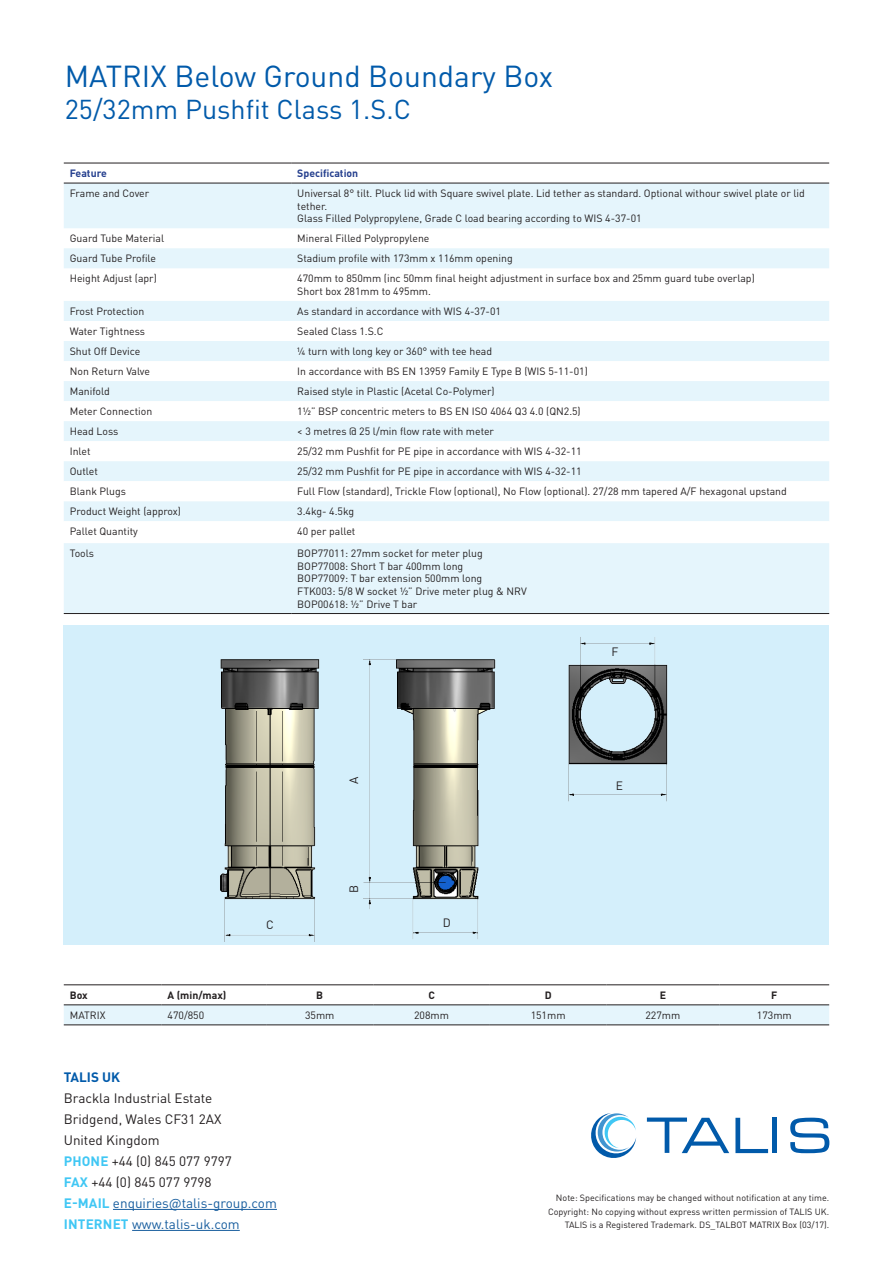
<style>
.page{position:relative;width:893px;height:1263px;background:#fff}
.page>*{position:absolute;margin:0;border:0;box-sizing:border-box;transform-origin:0 0}
.t1{font:30px "DINOT";color:#015aaa}
.t2{font:27px "DINOT";color:#015aaa}
.t3{font:13.5px "DIN Pro";color:#231f20}
.t4{font:13.5px "DIN Pro";color:#175d9e}
.t5{font:700 13.5px "DIN Pro";color:#015aaa}
.t6{font:12px "DINOT";color:#231f20}
.t7{font:10.5px/12.6px "DINOT";color:#231f20}
.t8{font:700 10.5px "DINOT";color:#253f8e}
.t9{font:700 10.5px "DINOT";color:#231f20}
.t10{font:9px "DINOT";color:#231f20}
.t11{font:9px "DIN Pro";color:#231f20}
.s1{font-weight:700;color:#40c7f4}
.s2{font-family:"DINOT"}
</style>
<div class="page">
<div style="left:64px;top:625px;width:765px;height:319px;background:#d4effb"></div>
<svg style="left:64px;top:184px;width:765px;height:429px;fill:#e5f5fc"></svg>
<svg style="left:64px;top:321px;width:765px;height:222px"></svg>
<hr style="left:64px;top:163px;width:227px;height:1px;background:#231f20">
<hr style="left:291px;top:163px;width:538px;height:1px;background:#231f20">
<hr style="left:64px;top:183px;width:227px;height:1px;background:#231f20">
<hr style="left:291px;top:183px;width:538px;height:1px;background:#231f20">
<hr style="left:64px;top:613px;width:227px;height:1px;background:#231f20">
<hr style="left:291px;top:613px;width:538px;height:1px;background:#231f20">
<div style="left:64px;top:1005px;width:765px;height:19px;background:#e5f5fc"></div>
<hr style="left:64px;top:1024px;width:98px;height:1px;background:#231f20">
<hr style="left:162px;top:1024px;width:104px;height:1px;background:#231f20">
<hr style="left:266px;top:1024px;width:107px;height:1px;background:#231f20">
<hr style="left:373px;top:1024px;width:117px;height:1px;background:#231f20">
<hr style="left:490px;top:1024px;width:116px;height:1px;background:#231f20">
<hr style="left:606px;top:1024px;width:113px;height:1px;background:#231f20">
<hr style="left:719px;top:1024px;width:110px;height:1px;background:#231f20">
<hr style="left:64px;top:984px;width:98px;height:1px;background:#231f20">
<hr style="left:162px;top:984px;width:104px;height:1px;background:#231f20">
<hr style="left:266px;top:984px;width:107px;height:1px;background:#231f20">
<hr style="left:373px;top:984px;width:117px;height:1px;background:#231f20">
<hr style="left:490px;top:984px;width:116px;height:1px;background:#231f20">
<hr style="left:606px;top:984px;width:113px;height:1px;background:#231f20">
<hr style="left:719px;top:984px;width:110px;height:1px;background:#231f20">
<hr style="left:64px;top:1004px;width:98px;height:1px;background:#231f20">
<hr style="left:162px;top:1004px;width:104px;height:1px;background:#231f20">
<hr style="left:266px;top:1004px;width:107px;height:1px;background:#231f20">
<hr style="left:373px;top:1004px;width:117px;height:1px;background:#231f20">
<hr style="left:490px;top:1004px;width:116px;height:1px;background:#231f20">
<hr style="left:606px;top:1004px;width:113px;height:1px;background:#231f20">
<hr style="left:719px;top:1004px;width:110px;height:1px;background:#231f20">
<img style="left:220px;top:637px;width:448px;height:304px">
<svg style="left:591px;top:1113px;width:45px;height:45px"></svg>
<svg style="left:647px;top:1117px;width:82px;height:36px"></svg>
<svg style="left:735px;top:1118px;width:33px;height:35px"></svg>
<div style="left:772px;top:1118px;width:5px;height:35px;background:#015aaa"></div>
<svg style="left:790px;top:1118px;width:39px;height:35px"></svg>
<hr style="left:113px;top:1209px;width:164px;height:1px;background:#175d9e">
<hr style="left:132px;top:1230px;width:108px;height:1px;background:#175d9e">
<p class="t1" style="left:65px;top:55px;width:490px">MATRIX Below Ground Boundary Box</p>
<p class="t2" style="left:65px;top:91px;width:348px">25/32mm Pushfit Class 1.S.C</p>
<p class="t8" style="left:70px;top:166px;width:39px">Feature</p>
<p class="t8" style="left:297px;top:166px;width:62px">Specification</p>
<p class="t7" style="left:70px;top:187px;width:81px">Frame and Cover</p>
<p class="t7" style="left:297px;top:187px;width:509px">Universal 8° tilt. Pluck lid with Square swivel plate. Lid tether as standard. Optional withour swivel plate or lid tether.</p>
<p class="t7" style="left:297px;top:212px;width:346px">Glass Filled Polypropylene, Grade C load bearing according to WIS 4-37-01</p>
<p class="t7" style="left:70px;top:232px;width:96px">Guard Tube Material</p>
<p class="t7" style="left:297px;top:232px;width:134px">Mineral Filled Polypropylene</p>
<p class="t7" style="left:70px;top:252px;width:88px">Guard Tube Profile</p>
<p class="t7" style="left:297px;top:252px;width:217px">Stadium profile with 173mm x 116mm opening</p>
<p class="t7" style="left:70px;top:272px;width:89px">Height Adjust (apr)</p>
<p class="t7" style="left:297px;top:272px;width:459px">470mm to 850mm (inc 50mm final height adjustment in surface box and 25mm guard tube overlap)</p>
<p class="t7" style="left:297px;top:284px;width:135px">Short box 281mm to 495mm.</p>
<p class="t7" style="left:70px;top:304px;width:76px">Frost Protection</p>
<p class="t7" style="left:297px;top:304px;width:205px">As standard in accordance with WIS 4-37-01</p>
<p class="t7" style="left:70px;top:324px;width:77px">Water Tightness</p>
<p class="t7" style="left:297px;top:324px;width:88px">Sealed Class 1.S.C</p>
<p class="t7" style="left:70px;top:344px;width:72px">Shut Off Device</p>
<p class="t7" style="left:297px;top:344px;width:196px">¼ turn with long key or 360° with tee head</p>
<p class="t7" style="left:70px;top:364px;width:82px">Non Return Valve</p>
<p class="t7" style="left:297px;top:364px;width:292px">In accordance with BS EN 13959 Family E Type B (WIS 5-11-01)</p>
<p class="t7" style="left:70px;top:385px;width:42px">Manifold</p>
<p class="t7" style="left:297px;top:385px;width:199px">Raised style in Plastic (Acetal Co-Polymer)</p>
<p class="t7" style="left:70px;top:405px;width:84px">Meter Connection</p>
<p class="t7" style="left:297px;top:405px;width:285px">1½” BSP concentric meters to BS EN ISO 4064 Q3 4.0 (QN2.5)</p>
<p class="t7" style="left:70px;top:425px;width:50px">Head Loss</p>
<p class="t7" style="left:297px;top:425px;width:198px">&lt; 3 metres @ 25 l/min flow rate with meter</p>
<p class="t7" style="left:70px;top:445px;width:22px">Inlet</p>
<p class="t7" style="left:297px;top:445px;width:286px">25/32 mm Pushfit for PE pipe in accordance with WIS 4-32-11</p>
<p class="t7" style="left:70px;top:465px;width:30px">Outlet</p>
<p class="t7" style="left:297px;top:465px;width:286px">25/32 mm Pushfit for PE pipe in accordance with WIS 4-32-11</p>
<p class="t7" style="left:70px;top:485px;width:58px">Blank Plugs</p>
<p class="t7" style="left:297px;top:485px;width:491px">Full Flow (standard), Trickle Flow (optional), No Flow (optional). 27/28 mm tapered A/F hexagonal upstand</p>
<p class="t7" style="left:70px;top:505px;width:113px">Product Weight (approx)</p>
<p class="t7" style="left:297px;top:505px;width:58px">3.4kg- 4.5kg</p>
<p class="t7" style="left:70px;top:525px;width:70px">Pallet Quantity</p>
<p class="t7" style="left:297px;top:525px;width:60px">40 per pallet</p>
<p class="t7" style="left:70px;top:547px;width:26px">Tools</p>
<p class="t7" style="left:297px;top:547px;width:187px">BOP77011: 27mm socket for meter plug</p>
<p class="t7" style="left:297px;top:559px;width:167px">BOP77008: Short T bar 400mm long</p>
<p class="t7" style="left:297px;top:572px;width:187px">BOP77009: T bar extension 500mm long</p>
<p class="t7" style="left:297px;top:584px;width:231px">FTK003: 5/8 W socket ½” Drive meter plug &amp; NRV</p>
<p class="t7" style="left:297px;top:597px;width:122px">BOP00618: ½” Drive T bar</p>
<p class="t6" style="left:346px;top:784px;width:9px;rotate:-90deg">A</p>
<p class="t6" style="left:346px;top:893px;width:10px;rotate:-90deg">B</p>
<p class="t6" style="left:266px;top:916px;width:9px">C</p>
<p class="t6" style="left:443px;top:914px;width:10px">D</p>
<p class="t6" style="left:611px;top:643px;width:8px">F</p>
<p class="t6" style="left:616px;top:777px;width:9px">E</p>
<p class="t9" style="left:70px;top:988px;width:19px">Box</p>
<p class="t9" style="left:168px;top:988px;width:60px">A (min/max)</p>
<p class="t9" style="left:316px;top:988px;width:8px">B</p>
<p class="t9" style="left:428px;top:988px;width:8px">C</p>
<p class="t9" style="left:545px;top:988px;width:8px">D</p>
<p class="t9" style="left:660px;top:988px;width:8px">E</p>
<p class="t9" style="left:771px;top:988px;width:8px">F</p>
<p class="t7" style="left:70px;top:1008px;width:37px">MATRIX</p>
<p class="t7" style="left:168px;top:1008px;width:38px">470/850</p>
<p class="t7" style="left:305px;top:1008px;width:31px">35mm</p>
<p class="t7" style="left:414px;top:1008px;width:36px">208mm</p>
<p class="t7" style="left:531px;top:1008px;width:36px">151mm</p>
<p class="t7" style="left:645px;top:1008px;width:36px">227mm</p>
<p class="t7" style="left:757px;top:1008px;width:36px">173mm</p>
<p class="t5" style="left:64px;top:1065px;width:58px">TALIS UK</p>
<p class="t3" style="left:64px;top:1087px;width:150px">Brackla Industrial Estate</p>
<p class="t3" style="left:64px;top:1108px;width:159px">Bridgend, Wales CF31 2AX</p>
<p class="t3" style="left:64px;top:1129px;width:97px">United Kingdom</p>
<p class="t3" style="left:64px;top:1150px;width:170px"><span class="s1">PHONE</span> +44 (0) 845 077 9797</p>
<p class="t3" style="left:64px;top:1171px;width:149px"><span class="s1">FAX</span> +44 (0) 845 077 9798</p>
<p class="t4" style="left:64px;top:1192px;width:215px"><span class="s1">E-MAIL</span> enquiries@talis-group.com</p>
<p class="t4" style="left:64px;top:1213px;width:177px"><span class="s1">INTERNET</span> www.talis-uk.com</p>
<p class="t10" style="left:556px;top:1192px;width:275px">Note: Specifications may be changed without notification at any time.</p>
<p class="t10" style="left:548px;top:1205px;width:283px">Copyright: No copying without express written permission of TALIS UK.</p>
<p class="t11" style="left:565px;top:1218px;width:266px">TALIS is a Registered Trademark. <span class="s2">DS_TALBOT MATRIX Box (03/17).</span></p>
</div>
